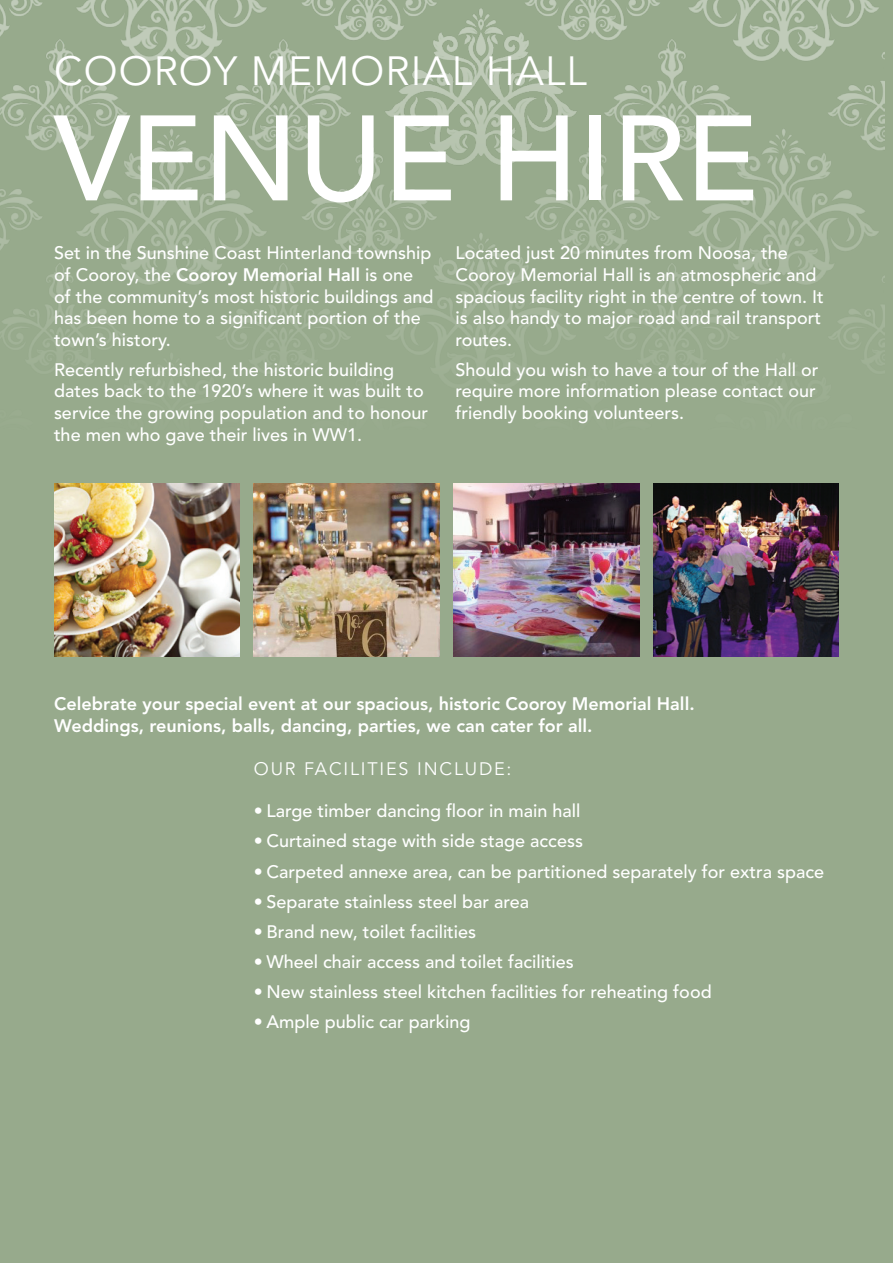
<style>
.page{position:relative;width:893px;height:1263px;background:#97aa8c}
.page>*{position:absolute;margin:0;border:0;box-sizing:border-box;transform-origin:0 0}
.t1{font:500 120px "Avenir";color:#fff}
.t2{font:40.5px "Avenir";letter-spacing:.03em;color:#fff}
.t3{font:500 18px/21.6px "Avenir";color:#fff}
.t4{font:800 18px/21.6px "Avenir";color:#fff}
.t5{font:18px "Avenir";letter-spacing:.1em;color:#fff}
.s1{font-weight:800}
</style>
<div class="page">
<img style="left:0;top:0;width:884px;height:351px">
<img style="left:54px;top:484px;width:186px;height:173px">
<img style="left:254px;top:484px;width:186px;height:173px">
<img style="left:453px;top:484px;width:186px;height:173px">
<img style="left:653px;top:484px;width:186px;height:173px">
<p class="t2" style="left:54px;top:48px;width:534px">COOROY MEMORIAL HALL</p>
<p class="t1" style="left:54px;top:89px;width:706px">VENUE HIRE</p>
<p class="t3" style="left:54px;top:243px;width:381px">Set in the Sunshine Coast Hinterland township of Cooroy, the <span class="s1">Cooroy Memorial Hall</span> is one of the community’s most historic buildings and has been home to a significant portion of the town’s history.</p>
<p class="t3" style="left:54px;top:359px;width:376px">Recently refurbished, the historic building dates back to the 1920’s where it was built to service the growing population and to honour the men who gave their lives in WW1.</p>
<p class="t3" style="left:455px;top:243px;width:370px">Located just 20 minutes from Noosa, the Cooroy Memorial Hall is an atmospheric and spacious facility right in the centre of town. It is also handy to major road and rail transport routes.</p>
<p class="t3" style="left:455px;top:359px;width:364px">Should you wish to have a tour of the Hall or require more information please contact our friendly booking volunteers.</p>
<p class="t4" style="left:54px;top:693px;width:642px">Celebrate your special event at our spacious, historic Cooroy Memorial Hall.<br>Weddings, reunions, balls, dancing, parties, we can cater for all.</p>
<p class="t5" style="left:254px;top:758px;width:259px">OUR FACILITIES INCLUDE:</p>
<p class="t3" style="left:254px;top:801px;width:328px">• Large timber dancing floor in main hall</p>
<p class="t3" style="left:254px;top:831px;width:331px">• Curtained stage with side stage access</p>
<p class="t3" style="left:254px;top:861px;width:572px">• Carpeted annexe area, can be partitioned separately for extra space</p>
<p class="t3" style="left:254px;top:891px;width:277px">• Separate stainless steel bar area</p>
<p class="t3" style="left:254px;top:921px;width:224px">• Brand new, toilet facilities</p>
<p class="t3" style="left:254px;top:951px;width:322px">• Wheel chair access and toilet facilities</p>
<p class="t3" style="left:254px;top:981px;width:459px">• New stainless steel kitchen facilities for reheating food</p>
<p class="t3" style="left:254px;top:1011px;width:218px">• Ample public car parking</p>
</div>
